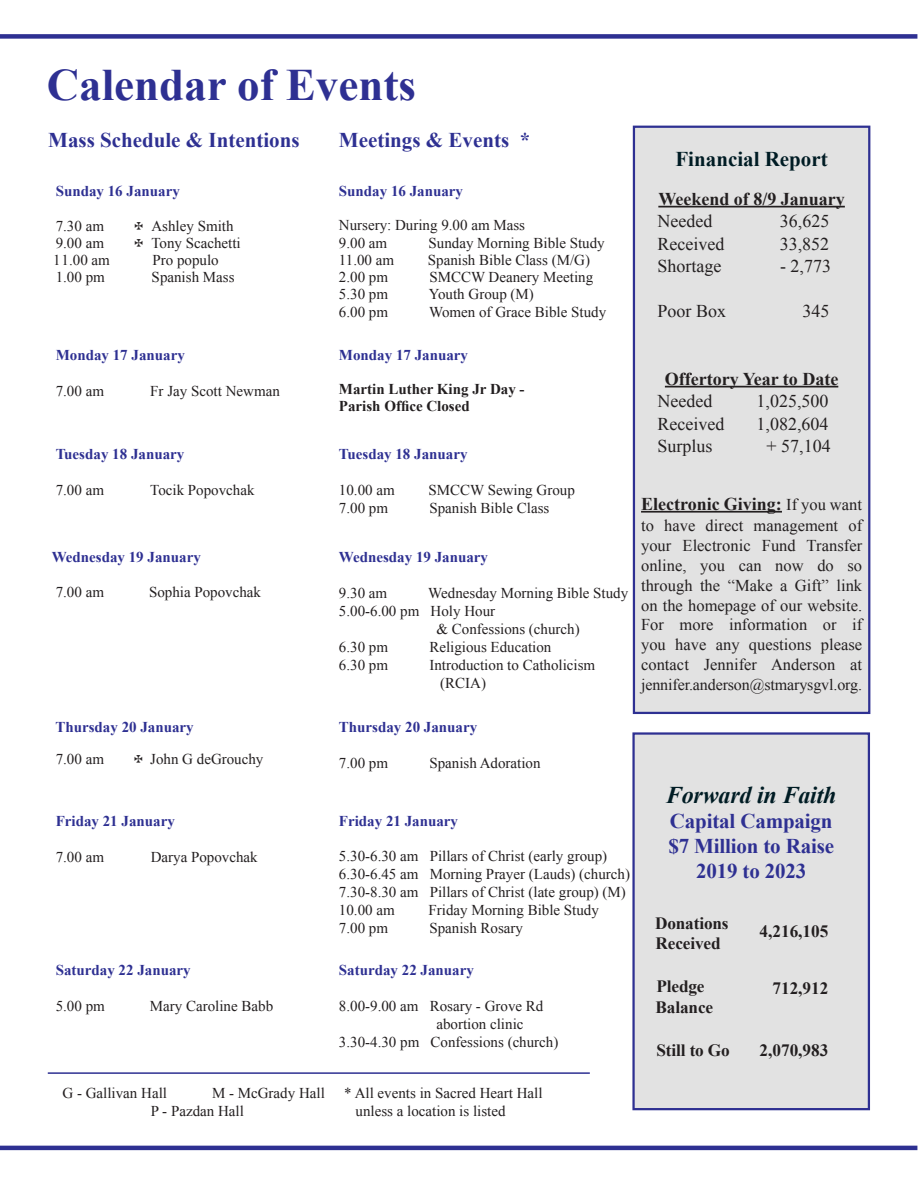
<style>
.page{position:relative;width:918px;height:1188px;background:#fff}
.page>*{position:absolute;margin:0;border:0;box-sizing:border-box;transform-origin:0 0}
.t1{font:700 45px "Times New Roman";color:#2e3092}
.t2{font:italic 700 24px "Times New Roman";letter-spacing:-.01em;color:#001c24}
.t3{font:700 21px "Times New Roman";letter-spacing:-.005em;color:#2e3092}
.t4{font:700 21px "Times New Roman";color:#001c24}
.t5{font:18px "Times New Roman";color:#231f20}
.t6{font:700 18px "Times New Roman";color:#231f20}
.t7{font:700 17.25px "Times New Roman";letter-spacing:-.01em;color:#231f20}
.t8{font:16.5px/19.8px "Times New Roman";color:#231f20;text-align:justify}
.t9{font:16.05px "Times New Roman";letter-spacing:-.01em;color:#231f20}
.t10{font:15px "Times New Roman";color:#231f20}
.t11{font:700 15px "Times New Roman";color:#2e3092}
.t12{font:700 15px "Times New Roman";color:#231f20}
.s1{font-family:"Monotype Sorts"}
.s2{font-weight:400;font-size:16.5px}
</style>
<div class="page">
<div style="left:0;top:34px;width:917px;height:5px;background:#2e3092"></div>
<div style="left:634px;top:127px;width:235px;height:586px;background:#e2e2e2"></div>
<hr style="left:658px;top:206px;width:187px;height:1px;background:#231f20">
<hr style="left:665px;top:386px;width:173px;height:1px;background:#231f20">
<hr style="left:641px;top:511px;width:141px;height:2px;background:#231f20">
<div style="left:633px;top:126px;width:237px;height:588px;border:2px solid #2e3092"></div>
<hr style="left:0;top:1146px;width:917px;height:4px;background:#2e3092">
<div style="left:634px;top:734px;width:235px;height:375px;background:#e2e2e2"></div>
<div style="left:632px;top:732px;width:238px;height:378px;border:2px solid #2e3092"></div>
<hr style="left:48px;top:1072px;width:542px;height:2px;background:#2e3092">
<p class="t1" style="left:47px;top:54px;width:371px">Calendar of Events</p>
<p class="t3" style="left:48px;top:126px;width:253px">Mass Schedule &amp; Intentions</p>
<p class="t3" style="left:339px;top:126px;width:193px">Meetings &amp; Events *</p>
<p class="t11" style="left:56px;top:181px;width:126px">Sunday 16 January</p>
<p class="t10" style="left:56px;top:215px;width:50px">7.30 am</p>
<p class="t10" style="left:134px;top:215px;width:101px"><span class="s1">@</span> Ashley Smith</p>
<p class="t10" style="left:56px;top:233px;width:50px">9.00 am</p>
<p class="t10" style="left:134px;top:233px;width:108px"><span class="s1">@</span> Tony Scachetti</p>
<p class="t10" style="left:53px;top:250px;width:58px">11.00 am</p>
<p class="t10" style="left:153px;top:250px;width:68px">Pro populo</p>
<p class="t10" style="left:56px;top:267px;width:51px">1.00 pm</p>
<p class="t10" style="left:152px;top:267px;width:84px">Spanish Mass</p>
<p class="t11" style="left:339px;top:180px;width:126px">Sunday 16 January</p>
<p class="t10" style="left:339px;top:215px;width:188px">Nursery: During 9.00 am Mass</p>
<p class="t10" style="left:339px;top:232px;width:50px">9.00 am</p>
<p class="t10" style="left:429px;top:232px;width:178px">Sunday Morning Bible Study</p>
<p class="t10" style="left:339px;top:250px;width:57px">11.00 am</p>
<p class="t10" style="left:428px;top:250px;width:164px">Spanish Bible Class (M/G)</p>
<p class="t10" style="left:339px;top:267px;width:51px">2.00 pm</p>
<p class="t10" style="left:429px;top:267px;width:165px">SMCCW Deanery Meeting</p>
<p class="t10" style="left:339px;top:284px;width:51px">5.30 pm</p>
<p class="t10" style="left:429px;top:284px;width:107px">Youth Group (M)</p>
<p class="t10" style="left:339px;top:301px;width:51px">6.00 pm</p>
<p class="t10" style="left:429px;top:301px;width:179px">Women of Grace Bible Study</p>
<p class="t4" style="left:675px;top:144px;width:154px">Financial Report</p>
<p class="t6" style="left:658px;top:186px;width:188px">Weekend of 8/9 January</p>
<p class="t5" style="left:658px;top:209px;width:56px">Needed</p>
<p class="t5" style="left:780px;top:209px;width:51px">36,625</p>
<p class="t5" style="left:658px;top:232px;width:68px">Received</p>
<p class="t5" style="left:780px;top:232px;width:51px">33,852</p>
<p class="t5" style="left:658px;top:254px;width:65px">Shortage</p>
<p class="t5" style="left:780px;top:254px;width:52px">- 2,773</p>
<p class="t5" style="left:658px;top:299px;width:70px">Poor Box</p>
<p class="t5" style="left:803px;top:299px;width:28px">345</p>
<p class="t11" style="left:56px;top:344px;width:131px">Monday 17 January</p>
<p class="t10" style="left:56px;top:381px;width:50px">7.00 am</p>
<p class="t10" style="left:150px;top:381px;width:131px">Fr Jay Scott Newman</p>
<p class="t11" style="left:56px;top:444px;width:130px">Tuesday 18 January</p>
<p class="t10" style="left:56px;top:480px;width:50px">7.00 am</p>
<p class="t10" style="left:150px;top:480px;width:106px">Tocik Popovchak</p>
<p class="t11" style="left:52px;top:547px;width:151px">Wednesday 19 January</p>
<p class="t10" style="left:56px;top:582px;width:50px">7.00 am</p>
<p class="t10" style="left:149px;top:582px;width:114px">Sophia Popovchak</p>
<p class="t11" style="left:55px;top:716px;width:140px">Thursday 20 January</p>
<p class="t10" style="left:56px;top:749px;width:50px">7.00 am</p>
<p class="t10" style="left:134px;top:749px;width:131px"><span class="s1">@</span> John G deGrouchy</p>
<p class="t11" style="left:56px;top:811px;width:121px">Friday 21 January</p>
<p class="t10" style="left:56px;top:847px;width:50px">7.00 am</p>
<p class="t10" style="left:151px;top:847px;width:109px">Darya Popovchak</p>
<p class="t11" style="left:56px;top:959px;width:137px">Saturday 22 January</p>
<p class="t10" style="left:56px;top:996px;width:51px">5.00 pm</p>
<p class="t10" style="left:150px;top:996px;width:125px">Mary Caroline Babb</p>
<p class="t10" style="left:62px;top:1082px;width:106px">G - Gallivan Hall</p>
<p class="t10" style="left:212px;top:1082px;width:114px">M - McGrady Hall</p>
<p class="t10" style="left:151px;top:1100px;width:95px">P - Pazdan Hall</p>
<p class="t11" style="left:339px;top:344px;width:131px">Monday 17 January</p>
<p class="t12" style="left:339px;top:379px;width:187px">Martin Luther King Jr Day -</p>
<p class="t12" style="left:339px;top:396px;width:132px">Parish Office Closed</p>
<p class="t11" style="left:339px;top:444px;width:130px">Tuesday 18 January</p>
<p class="t10" style="left:339px;top:480px;width:57px">10.00 am</p>
<p class="t10" style="left:429px;top:480px;width:148px">SMCCW Sewing Group</p>
<p class="t10" style="left:339px;top:498px;width:51px">7.00 pm</p>
<p class="t10" style="left:429px;top:498px;width:122px">Spanish Bible Class</p>
<p class="t11" style="left:339px;top:547px;width:151px">Wednesday 19 January</p>
<p class="t10" style="left:339px;top:583px;width:50px">9.30 am</p>
<p class="t10" style="left:428px;top:583px;width:202px">Wednesday Morning Bible Study</p>
<p class="t10" style="left:339px;top:601px;width:158px">5.00-6.00 pm Holy Hour</p>
<p class="t10" style="left:436px;top:619px;width:145px">&amp; Confessions (church)</p>
<p class="t10" style="left:339px;top:637px;width:51px">6.30 pm</p>
<p class="t10" style="left:429px;top:637px;width:124px">Religious Education</p>
<p class="t10" style="left:339px;top:655px;width:51px">6.30 pm</p>
<p class="t10" style="left:429px;top:655px;width:167px">Introduction to Catholicism</p>
<p class="t10" style="left:440px;top:673px;width:47px">(RCIA)</p>
<p class="t6" style="left:665px;top:366px;width:175px">Offertory Year to Date</p>
<p class="t5" style="left:658px;top:389px;width:56px">Needed</p>
<p class="t5" style="left:757px;top:389px;width:74px">1,025,500</p>
<p class="t5" style="left:658px;top:412px;width:68px">Received</p>
<p class="t5" style="left:757px;top:412px;width:74px">1,082,604</p>
<p class="t5" style="left:658px;top:434px;width:57px">Surplus</p>
<p class="t5" style="left:767px;top:434px;width:66px">+ 57,104</p>
<p class="t6" style="left:641px;top:491px;width:223px">Electronic Giving: <span class="s2">If you want</span></p>
<p class="t8" style="left:641px;top:516px;width:223px">to have direct management of your Electronic Fund Transfer online, you can now do so through the “Make a Gift” link on the homepage of our website.<br>For more information or if you have any questions please contact Jennifer Anderson at</p>
<p class="t9" style="left:641px;top:674px;width:223px">jennifer.anderson@stmarysgvl.org.</p>
<p class="t11" style="left:339px;top:716px;width:140px">Thursday 20 January</p>
<p class="t10" style="left:339px;top:753px;width:51px">7.00 pm</p>
<p class="t10" style="left:429px;top:753px;width:113px">Spanish Adoration</p>
<p class="t11" style="left:339px;top:811px;width:121px">Friday 21 January</p>
<p class="t10" style="left:339px;top:846px;width:270px">5.30-6.30 am Pillars of Christ (early group)</p>
<p class="t10" style="left:339px;top:864px;width:293px">6.30-6.45 am Morning Prayer (Lauds) (church)</p>
<p class="t10" style="left:339px;top:882px;width:289px">7.30-8.30 am Pillars of Christ (late group) (M)</p>
<p class="t10" style="left:339px;top:900px;width:57px">10.00 am</p>
<p class="t10" style="left:429px;top:900px;width:172px">Friday Morning Bible Study</p>
<p class="t10" style="left:339px;top:918px;width:51px">7.00 pm</p>
<p class="t10" style="left:429px;top:918px;width:95px">Spanish Rosary</p>
<p class="t11" style="left:339px;top:959px;width:137px">Saturday 22 January</p>
<p class="t10" style="left:339px;top:996px;width:206px">8.00-9.00 am Rosary - Grove Rd</p>
<p class="t10" style="left:436px;top:1014px;width:89px">abortion clinic</p>
<p class="t10" style="left:339px;top:1032px;width:221px">3.30-4.30 pm Confessions (church)</p>
<p class="t10" style="left:344px;top:1082px;width:200px">* All events in Sacred Heart Hall</p>
<p class="t10" style="left:356px;top:1100px;width:151px">unless a location is listed</p>
<p class="t2" style="left:666px;top:778px;width:172px">Forward in Faith</p>
<p class="t3" style="left:670px;top:806px;width:164px">Capital Campaign</p>
<p class="t3" style="left:668px;top:831px;width:167px">$7 Million to Raise</p>
<p class="t3" style="left:696px;top:857px;width:112px">2019 to 2023</p>
<p class="t7" style="left:655px;top:911px;width:75px">Donations</p>
<p class="t7" style="left:656px;top:932px;width:67px">Received</p>
<p class="t7" style="left:656px;top:975px;width:50px">Pledge</p>
<p class="t7" style="left:656px;top:995px;width:59px">Balance</p>
<p class="t7" style="left:656px;top:1039px;width:75px">Still to Go</p>
<p class="t7" style="left:760px;top:919px;width:70px">4,216,105</p>
<p class="t7" style="left:772px;top:977px;width:58px">712,912</p>
<p class="t7" style="left:760px;top:1039px;width:70px">2,070,983</p>
</div>
